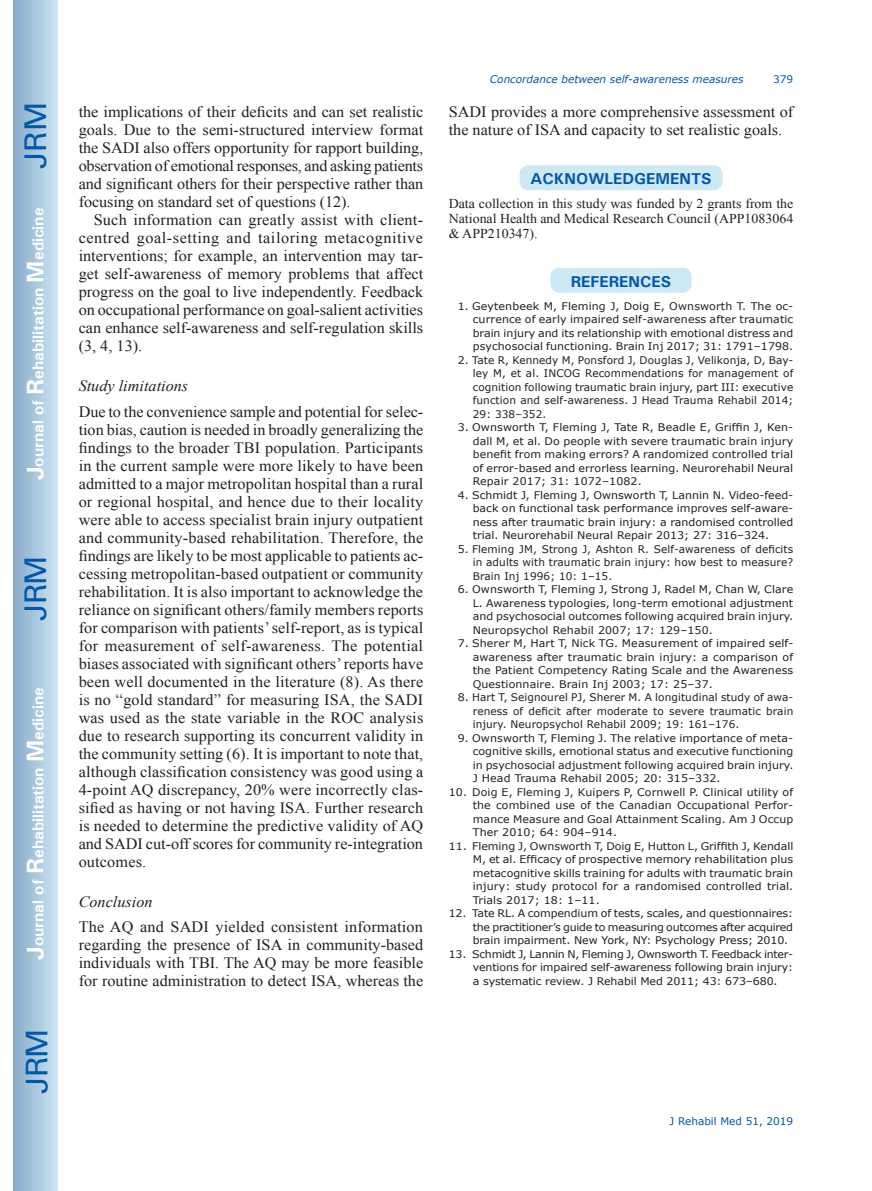
<style>
.page{position:relative;width:872px;height:1191px;background:#fff}
.page>*{position:absolute;margin:0;border:0;box-sizing:border-box;transform-origin:0 0}
.t1{font:30px "Univers";letter-spacing:-.03em;color:#0157a8}
.t2{font:15.75px/18px "Times New Roman";color:#231f20;text-align:justify}
.t3{font:700 15.75px "Univers";color:#fff}
.t4{font:italic 15.75px "Times New Roman";color:#231f20}
.t5{font:700 15.75px "Univers";color:#0157a8}
.t6{font:13.5px/15px "Times New Roman";color:#231f20;text-align:justify}
.t7{font:10.5px/13.5px "Verdana";letter-spacing:.01em;color:#231f20;text-align:justify;scale:1.05 1}
.t8{font:italic 10.5px "Verdana";color:#0157a8}
.t9{font:10.5px "Verdana";color:#0157a8}
.s1{font-size:24px}
</style>
<div class="page">
<div style="left:14px;top:0;width:43px;height:1191px;background:linear-gradient(to right,#88acca,#cbe5f2)"></div>
<div style="left:549px;top:267px;width:143px;height:26px;background:#cee8f4;border-radius:10px"></div>
<div style="left:549px;top:266px;width:144px;height:28px;border:2px solid #fff;border-radius:10px"></div>
<div style="left:519px;top:164px;width:204px;height:27px;background:#cee8f4;border-radius:10px"></div>
<div style="left:518px;top:164px;width:206px;height:28px;border:2px solid #fff;border-radius:10px"></div>
<h1 class="t1" style="left:18px;top:169px;width:68px;rotate:-90deg">JRM</h1>
<h2 class="t3" style="left:28px;top:480px;width:274px;rotate:-90deg"><span class="s1">J</span>ournal of <span class="s1">R</span>ehabilitation <span class="s1">M</span>edicine</h2>
<h1 class="t1" style="left:18px;top:620px;width:67px;rotate:-90deg">JRM</h1>
<h2 class="t3" style="left:28px;top:959px;width:274px;rotate:-90deg"><span class="s1">J</span>ournal of <span class="s1">R</span>ehabilitation <span class="s1">M</span>edicine</h2>
<h1 class="t1" style="left:19px;top:1093px;width:67px;rotate:-90deg">JRM</h1>
<p class="t2" style="left:79px;top:103px;width:346px">the implications of their deficits and can set realistic goals. Due to the semi-structured interview format the SADI also offers opportunity for rapport building, observation of emotional responses, and asking patients and significant others for their perspective rather than focusing on standard set of questions (12).</p>
<p class="t2" style="left:79px;top:211px;width:346px;text-indent:15px">Such information can greatly assist with client&shy;centred goal-setting and tailoring metacognitive interventions; for example, an intervention may tar&shy;get self-awareness of memory problems that affect progress on the goal to live independently. Feedback on occupational performance on goal-salient activities can enhance self-awareness and self-regulation skills (3, 4, 13).</p>
<h2 class="t4" style="left:79px;top:375px;width:111px">Study limitations</h2>
<p class="t2" style="left:79px;top:402px;width:346px">Due to the convenience sample and potential for selec&shy;tion bias, caution is needed in broadly generalizing the findings to the broader TBI population. Participants in the current sample were more likely to have been admitted to a major metropolitan hospital than a rural or regional hospital, and hence due to their locality were able to access specialist brain injury outpatient and community-based rehabilitation. Therefore, the findings are likely to be most applicable to patients ac&shy;cessing metropolitan-based outpatient or community rehabilitation. It is also important to acknowledge the reliance on significant others/family members reports for comparison with patients’ self-report, as is typical for measurement of self-awareness. The potential biases associated with significant others’ reports have been well documented in the literature (8). As there is no “gold standard” for measuring ISA, the SADI was used as the state variable in the ROC analysis due to research supporting its concurrent validity in the community setting (6). It is important to note that, although classification consistency was good using a 4-point AQ discrepancy, 20% were incorrectly clas&shy;sified as having or not having ISA. Further research is needed to determine the predictive validity of AQ and SADI cut-off scores for community re-integration outcomes.</p>
<h2 class="t4" style="left:79px;top:890px;width:75px">Conclusion</h2>
<h2 class="t2" style="left:79px;top:918px;width:346px">The AQ and SADI yielded consistent information regarding the presence of ISA in community-based individuals with TBI. The AQ may be more feasible for routine administration to detect ISA, whereas the</h2>
<p class="t8" style="left:490px;top:72px;width:255px">Concordance between self-awareness measures</p>
<p class="t9" style="left:773px;top:72px;width:22px">379</p>
<h2 class="t2" style="left:449px;top:103px;width:346px">SADI provides a more comprehensive assessment of the nature of ISA and capacity to set realistic goals.</h2>
<h2 class="t5" style="left:530px;top:169px;width:183px">ACKNOWLEDGEMENTS</h2>
<p class="t6" style="left:449px;top:196px;width:346px">Data collection in this study was funded by 2 grants from the National Health and Medical Research Council (APP1083064 &amp; APP210347).</p>
<h2 class="t5" style="left:571px;top:272px;width:102px">REFERENCES</h2>
<p class="t7" style="left:473px;top:299px;width:307px;text-indent:-15px">1. Geytenbeek M, Fleming J, Doig E, Ownsworth T. The oc&shy;currence of early impaired self-awareness after traumatic brain injury and its relationship with emotional distress and psychosocial functioning. Brain Inj 2017; 31: 1791–1798.</p>
<p class="t7" style="left:473px;top:353px;width:307px;text-indent:-15px">2. Tate R, Kennedy M, Ponsford J, Douglas J, Velikonja, D, Bay&shy;ley M, et al. INCOG Recommendations for management of cognition following traumatic brain injury, part III: executive function and self-awareness. J Head Trauma Rehabil 2014; 29: 338–352.</p>
<p class="t7" style="left:473px;top:420px;width:307px;text-indent:-15px">3. Ownsworth T, Fleming J, Tate R, Beadle E, Griffin J, Ken&shy;dall M, et al. Do people with severe traumatic brain injury benefit from making errors? A randomized controlled trial of error-based and errorless learning. Neurorehabil Neural Repair 2017; 31: 1072–1082.</p>
<p class="t7" style="left:473px;top:488px;width:307px;text-indent:-15px">4. Schmidt J, Fleming J, Ownsworth T, Lannin N. Video-feed&shy;back on functional task performance improves self-aware&shy;ness after traumatic brain injury: a randomised controlled trial. Neurorehabil Neural Repair 2013; 27: 316–324.</p>
<p class="t7" style="left:473px;top:542px;width:307px;text-indent:-15px">5. Fleming JM, Strong J, Ashton R. Self-awareness of deficits in adults with traumatic brain injury: how best to measure?<br>Brain Inj 1996; 10: 1–15.</p>
<p class="t7" style="left:473px;top:582px;width:307px;text-indent:-15px">6. Ownsworth T, Fleming J, Strong J, Radel M, Chan W, Clare L. Awareness typologies, long-term emotional adjustment and psychosocial outcomes following acquired brain injury.<br>Neuropsychol Rehabil 2007; 17: 129–150.</p>
<p class="t7" style="left:473px;top:636px;width:307px;text-indent:-15px">7. Sherer M, Hart T, Nick TG. Measurement of impaired self&shy;awareness after traumatic brain injury: a comparison of the Patient Competency Rating Scale and the Awareness Questionnaire. Brain Inj 2003; 17: 25–37.</p>
<p class="t7" style="left:473px;top:690px;width:307px;text-indent:-15px">8. Hart T, Seignourel PJ, Sherer M. A longitudinal study of awa&shy;reness of deficit after moderate to severe traumatic brain injury. Neuropsychol Rehabil 2009; 19: 161–176.</p>
<p class="t7" style="left:473px;top:731px;width:307px;text-indent:-15px">9. Ownsworth T, Fleming J. The relative importance of meta&shy;cognitive skills, emotional status and executive functioning in psychosocial adjustment following acquired brain injury.<br>J Head Trauma Rehabil 2005; 20: 315–332.</p>
<p class="t7" style="left:473px;top:785px;width:307px;text-indent:-24px">10. Doig E, Fleming J, Kuipers P, Cornwell P. Clinical utility of the combined use of the Canadian Occupational Perfor&shy;mance Measure and Goal Attainment Scaling. Am J Occup Ther 2010; 64: 904–914.</p>
<p class="t7" style="left:473px;top:839px;width:307px;text-indent:-24px">11. Fleming J, Ownsworth T, Doig E, Hutton L, Griffith J, Kendall M, et al. Efficacy of prospective memory rehabilitation plus metacognitive skills training for adults with traumatic brain injury: study protocol for a randomised controlled trial.<br>Trials 2017; 18: 1–11.</p>
<p class="t7" style="left:473px;top:906px;width:307px;text-indent:-24px">12. Tate RL. A compendium of tests, scales, and questionnaires: the practitioner’s guide to measuring outcomes after acquired brain impairment. New York, NY: Psychology Press; 2010.</p>
<p class="t7" style="left:473px;top:947px;width:307px;text-indent:-24px">13. Schmidt J, Lannin N, Fleming J, Ownsworth T. Feedback inter&shy;ventions for impaired self-awareness following brain injury: a systematic review. J Rehabil Med 2011; 43: 673–680.</p>
<p class="t9" style="left:669px;top:1114px;width:125px">J Rehabil Med 51, 2019</p>
</div>
